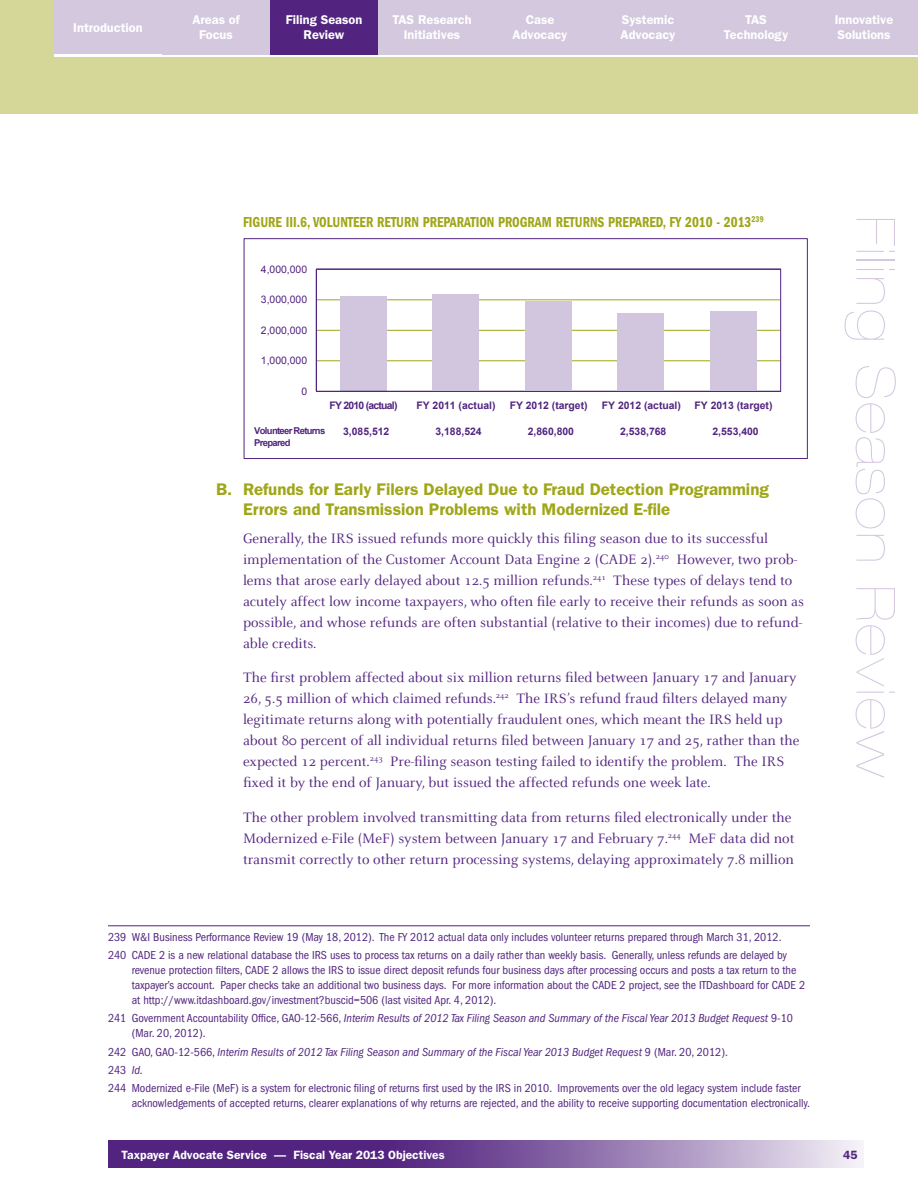
<style>
.page{position:relative;width:918px;height:1188px;background:#fff}
.page>*{position:absolute;margin:0;border:0;box-sizing:border-box;transform-origin:0 0}
.t1{font:900 expanded 54px "Helvetica Neue";letter-spacing:.04em;color:#d4c8df}
.Subhead_1{font:600 16.8px/20.2px "Franklin Gothic";color:#9fa617}
.text-main{font:15px/21px "Celeste";color:#52247f}
.Table_Figure_Title{font:600 condensed 15px "Franklin Gothic";color:#9fa617;scale:.9 1}
.t2{font:600 12.75px/15px "Franklin Gothic";color:#fff;text-align:center}
.basic_footnote{font:condensed 12px/15px "Franklin Gothic";color:#52247f}
.basic_footnote-2{font:italic condensed 12px/15px "Franklin Gothic";color:#52247f}
.t3{font:600 12px "Franklin Gothic";color:#fff}
.t4{font:600 12px "Franklin Gothic";color:#52247f}
.t5{font:700 10.35px "Arial";color:#52247f}
.t6{font:10.35px "Arial";color:#52247f}
.t7{font:700 10.35px "Arial";letter-spacing:-.07em;color:#52247f}
.t8{font:700 9.45px "Arial";letter-spacing:-.07em;color:#52247f}
.s1{font-style:normal}
.s2{font-style:italic}
</style>
<div class="page">
<svg style="left:108px;top:1141px;width:756px;height:27px;background:#8260a2"></svg>
<div style="left:0;top:0;width:918px;height:114px;background:#d4d797"></div>
<div style="left:54px;top:0;width:108px;height:54px;background:#d4c8df"></div>
<hr style="left:54px;top:54px;width:864px;height:3px;background:#fff">
<div style="left:486px;top:0;width:108px;height:54px;background:#d4c8df"></div>
<div style="left:594px;top:0;width:108px;height:54px;background:#d4c8df"></div>
<div style="left:702px;top:0;width:108px;height:54px;background:#d4c8df"></div>
<div style="left:810px;top:0;width:108px;height:54px;background:#d4c8df"></div>
<div style="left:162px;top:0;width:108px;height:54px;background:#d4c8df"></div>
<div style="left:270px;top:0;width:108px;height:54px;background:#52247f"></div>
<div style="left:378px;top:0;width:108px;height:54px;background:#d4c8df"></div>
<hr style="left:108px;top:925px;width:702px;height:1px;background:#52247f">
<div style="left:244px;top:239px;width:563px;height:220px;border:1px solid #52247f"></div>
<hr style="left:316px;top:300px;width:465px;height:1px;background:#9fa617">
<hr style="left:316px;top:330px;width:465px;height:1px;background:#9fa617">
<hr style="left:316px;top:361px;width:465px;height:1px;background:#9fa617">
<div style="left:340px;top:296px;width:46px;height:95px;background:#d2c6de"></div>
<div style="left:433px;top:294px;width:46px;height:97px;background:#d2c6de"></div>
<div style="left:525px;top:301px;width:46px;height:90px;background:#d2c6de"></div>
<div style="left:618px;top:313px;width:46px;height:78px;background:#d2c6de"></div>
<div style="left:710px;top:311px;width:47px;height:80px;background:#d2c6de"></div>
<div style="left:316px;top:269px;width:465px;height:123px;border:1px solid #52247f"></div>
<p class="t2" style="left:192px;top:12px;width:49px">Areas of<br>Focus</p>
<p class="t2" style="left:73px;top:20px;width:71px">Introduction</p>
<p class="t2" style="left:513px;top:12px;width:56px">Case<br>Advocacy</p>
<p class="t2" style="left:621px;top:12px;width:56px;text-align:left">Systemic<br>Advocacy</p>
<p class="t2" style="left:724px;top:12px;width:66px">TAS<br>Technology</p>
<p class="t2" style="left:835px;top:12px;width:60px;text-align:left">Innovative<br>Solutions</p>
<p class="t2" style="left:286px;top:12px;width:78px">Filing Season<br>Review</p>
<p class="t2" style="left:392px;top:12px;width:81px">TAS Research<br>Initiatives</p>
<p class="Table_Figure_Title" style="left:243px;top:214px;width:580px">FIGURE III.6, VOLUNTEER RETURN PREPARATION PROGRAM RETURNS PREPARED, FY 2010 - 2013<sup>239</sup></p>
<p class="t6" style="left:261px;top:263px;width:48px">4,000,000</p>
<p class="t6" style="left:261px;top:293px;width:48px">3,000,000</p>
<p class="t6" style="left:261px;top:323px;width:48px">2,000,000</p>
<p class="t6" style="left:261px;top:354px;width:48px">1,000,000</p>
<p class="t6" style="left:301px;top:384px;width:7px">0</p>
<p class="t7" style="left:330px;top:398px;width:69px">FY 2010 (actual)</p>
<p class="t5" style="left:416px;top:398px;width:81px">FY 2011 (actual)</p>
<p class="t5" style="left:435px;top:424px;width:48px">3,188,524</p>
<p class="t5" style="left:510px;top:398px;width:79px">FY 2012 (target)</p>
<p class="t5" style="left:528px;top:424px;width:48px">2,860,800</p>
<p class="t5" style="left:602px;top:398px;width:81px">FY 2012 (actual)</p>
<p class="t5" style="left:620px;top:424px;width:48px">2,538,768</p>
<p class="t5" style="left:695px;top:398px;width:79px">FY 2013 (target)</p>
<p class="t8" style="left:254px;top:425px;width:73px">Volunteer Returns</p>
<p class="t5" style="left:712px;top:424px;width:48px">2,553,400</p>
<p class="t8" style="left:254px;top:436px;width:38px">Prepared</p>
<p class="t5" style="left:343px;top:424px;width:48px">3,085,512</p>
<p class="Subhead_1" style="left:243px;top:479px;width:527px;text-indent:-27px">B. Refunds for Early Filers Delayed Due to Fraud Detection Programming<br>Errors and Transmission Problems with Modernized E-file</p>
<p class="text-main" style="left:243px;top:528px;width:563px">Generally, the IRS issued refunds more quickly this filing season due to its successful implementation of the Customer Account Data Engine 2 (CADE 2). <sup>240</sup> However, two prob&shy;lems that arose early delayed about 12.5 million refunds. <sup>241</sup> These types of delays tend to acutely affect low income taxpayers, who often file early to receive their refunds as soon as possible, and whose refunds are often substantial (relative to their incomes) due to refund&shy;able credits.</p>
<p class="text-main" style="left:243px;top:667px;width:558px">The first problem affected about six million returns filed between January 17 and January 26, 5.5 million of which claimed refunds. <sup>242</sup> The IRS’s refund fraud filters delayed many legitimate returns along with potentially fraudulent ones, which meant the IRS held up about 80 percent of all individual returns filed between January 17 and 25, rather than the expected 12 percent. <sup>243</sup> Pre-filing season testing failed to identify the problem. The IRS fixed it by the end of January, but issued the affected refunds one week late.</p>
<p class="text-main" style="left:243px;top:807px;width:553px">The other problem involved transmitting data from returns filed electronically under the<br>Modernized e-File (MeF) system between January 17 and February 7. <sup>244</sup> MeF data did not transmit correctly to other return processing systems, delaying approximately 7.8 million</p>
<p class="basic_footnote" style="left:108px;top:929px;width:675px">239 W&amp;I Business Performance Review 19 (May 18, 2012). The FY 2012 actual data only includes volunteer returns prepared through March 31, 2012.</p>
<p class="basic_footnote" style="left:132px;top:948px;width:675px;text-indent:-24px">240 CADE 2 is a new relational database the IRS uses to process tax returns on a daily rather than weekly basis. Generally, unless refunds are delayed by revenue protection filters, CADE 2 allows the IRS to issue direct deposit refunds four business days after processing occurs and posts a tax return to the taxpayer’s account. Paper checks take an additional two business days. For more information about the CADE 2 project, see the ITDashboard for CADE 2 at http://www.itdashboard.gov/investment?buscid=506 (last visited Apr. 4, 2012).</p>
<p class="basic_footnote-2" style="left:132px;top:1011px;width:663px;text-indent:-24px"><span class="s1">241 Government Accountability Office, GAO-12-566,</span> Interim Results of 2012 Tax Filing Season and Summary of the Fiscal Year 2013 Budget Request <span class="s1">9-10 (Mar. 20, 2012).</span></p>
<p class="basic_footnote-2" style="left:108px;top:1044px;width:621px"><span class="s1">242 GAO, GAO-12-566,</span> Interim Results of 2012 Tax Filing Season and Summary of the Fiscal Year 2013 Budget Request <span class="s1">9 (Mar. 20, 2012).</span></p>
<p class="basic_footnote" style="left:108px;top:1062px;width:36px">243 <span class="s2">Id.</span></p>
<p class="basic_footnote" style="left:132px;top:1081px;width:680px;text-indent:-24px">244 Modernized e-File (MeF) is a system for electronic filing of returns first used by the IRS in 2010. Improvements over the old legacy system include faster acknowledgements of accepted returns, clearer explanations of why returns are rejected, and the ability to receive supporting documentation electronically.</p>
<h1 class="t1" style="left:907px;top:216px;width:564px;rotate:90deg">Filing Season Review</h1>
<p class="t3" style="left:122px;top:1148px;width:325px">Taxpayer Advocate Service — Fiscal Year 2013 Objectives</p>
<p class="t4" style="left:843px;top:1148px;width:16px">45</p>
</div>
